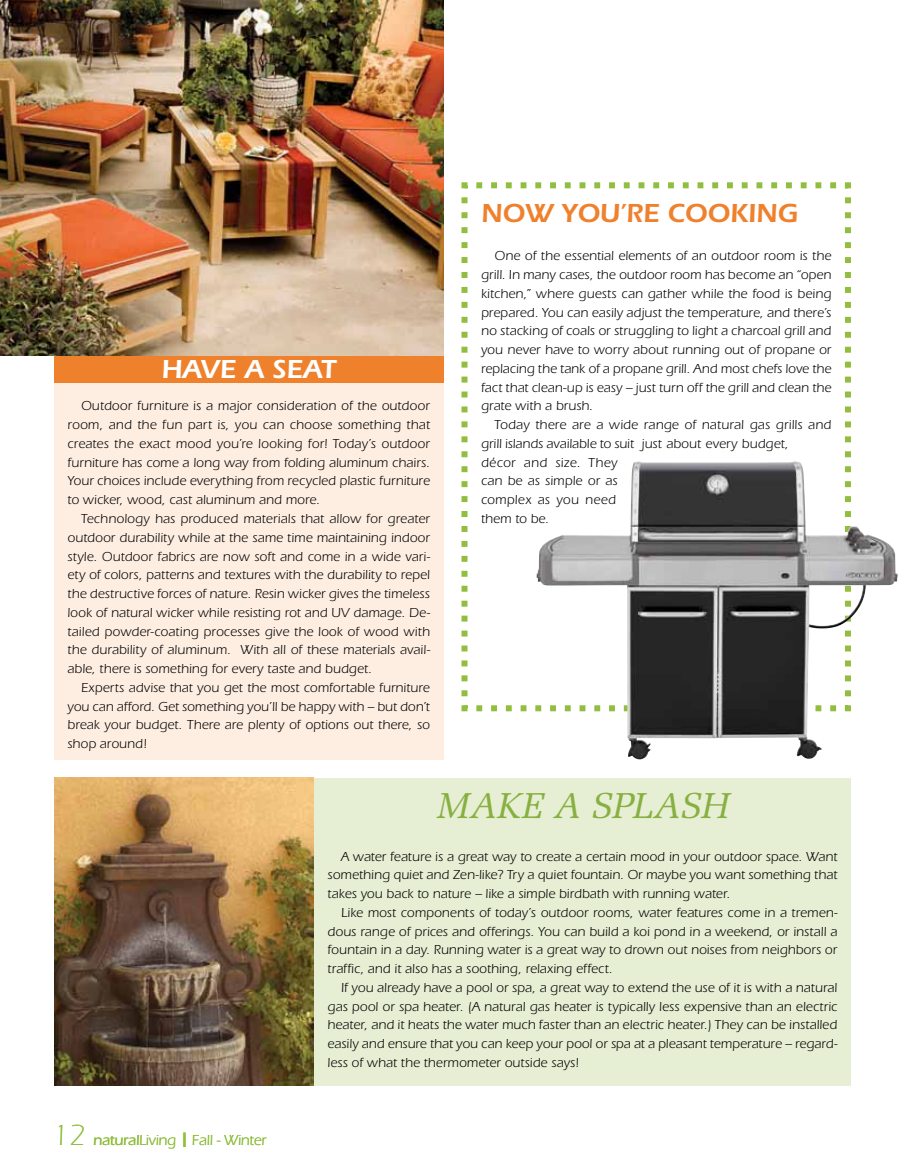
<style>
.page{position:relative;width:905px;height:1175px;background:#fff}
.page>*{position:absolute;margin:0;border:0;box-sizing:border-box;transform-origin:0 0}
.t1{font:italic 36px "Melior";letter-spacing:.005em;color:#87b040}
.t2{font:600 27px "Itc Eras";color:#ef812d}
.t3{font:600 27px "Itc Eras";letter-spacing:-.005em;color:#fff}
.t4{font:500 15px "Itc Eras";letter-spacing:-.01em;color:#91be3e}
.t5{font:15px "Itc Eras";letter-spacing:-.01em;color:#91be3e}
.t6{font:13.5px/18.8px "Itc Eras";letter-spacing:.01em;color:#000;text-align:justify}
.s1{font-weight:300;font-size:30px}
.s2{font-weight:400}
</style>
<div class="page">
<svg style="left:461px;top:182px;width:390px;height:530px"></svg>
<div style="left:314px;top:778px;width:536px;height:307px;background:#e6eed3"></div>
<img style="left:536px;top:461px;width:361px;height:298px">
<img style="left:54px;top:778px;width:260px;height:307px">
<div style="left:54px;top:327px;width:389px;height:432px;background:#feeee2"></div>
<div style="left:54px;top:354px;width:389px;height:28px;background:#ef812d"></div>
<img style="left:0;top:0;width:443px;height:355px">
<h2 class="t3" style="left:161px;top:354px;width:176px">HAVE A SEAT</h2>
<p class="t6" style="left:67px;top:397px;width:364px;text-indent:14px">Outdoor furniture is a major consideration of the outdoor room, and the fun part is, you can choose something that creates the exact mood you’re looking for! Today’s outdoor furniture has come a long way from folding aluminum chairs.<br>Your choices include everything from recycled plastic furniture to wicker, wood, cast aluminum and more.</p>
<p class="t6" style="left:67px;top:509px;width:364px;text-indent:14px">Technology has produced materials that allow for greater outdoor durability while at the same time maintaining indoor style. Outdoor fabrics are now soft and come in a wide vari&shy;ety of colors, patterns and textures with the durability to repel the destructive forces of nature. Resin wicker gives the timeless look of natural wicker while resisting rot and UV damage. De&shy;tailed powder-coating processes give the look of wood with the durability of aluminum. With all of these materials avail&shy;able, there is something for every taste and budget.</p>
<p class="t6" style="left:67px;top:678px;width:364px;text-indent:14px">Experts advise that you get the most comfortable furniture you can afford. Get something you’ll be happy with – but don’t break your budget. There are plenty of options out there, so shop around!</p>
<h2 class="t2" style="left:481px;top:197px;width:318px">NOW YOU’RE COOKING</h2>
<p class="t6" style="left:481px;top:247px;width:352px;text-indent:14px">One of the essential elements of an outdoor room is the grill. In many cases, the outdoor room has become an “open kitchen,” where guests can gather while the food is being prepared. You can easily adjust the temperature, and there’s no stacking of coals or struggling to light a charcoal grill and you never have to worry about running out of propane or replacing the tank of a propane grill. And most chefs love the fact that clean-up is easy – just turn off the grill and clean the grate with a brush.</p>
<p class="t6" style="left:481px;top:415px;width:352px;text-align:left;text-indent:14px">Today there are a wide range of natural gas grills and grill islands available to suit just about every budget,<br>décor and size. They<br>can be as simple or as<br>complex as you need<br>them to be.</p>
<p class="t4" style="left:53px;top:1131px;width:124px"><span class="s1">12</span> natural<span class="s2">Living</span></p>
<p class="t5" style="left:183px;top:1131px;width:84px">❙ Fall - Winter</p>
<h1 class="t1" style="left:436px;top:784px;width:293px">MAKE A SPLASH</h1>
<p class="t6" style="left:327px;top:847px;width:511px;text-indent:14px">A water feature is a great way to create a certain mood in your outdoor space. Want something quiet and Zen-like? Try a quiet fountain. Or maybe you want something that takes you back to nature – like a simple birdbath with running water.</p>
<p class="t6" style="left:327px;top:903px;width:511px;text-indent:13px">Like most components of today’s outdoor rooms, water features come in a tremen&shy;dous range of prices and offerings. You can build a koi pond in a weekend, or install a fountain in a day. Running water is a great way to drown out noises from neighbors or traffic, and it also has a soothing, relaxing effect.</p>
<p class="t6" style="left:327px;top:978px;width:511px;text-indent:14px">If you already have a pool or spa, a great way to extend the use of it is with a natural gas pool or spa heater. (A natural gas heater is typically less expensive than an electric heater, and it heats the water much faster than an electric heater.) They can be installed easily and ensure that you can keep your pool or spa at a pleasant temperature – regard&shy;less of what the thermometer outside says!</p>
</div>
